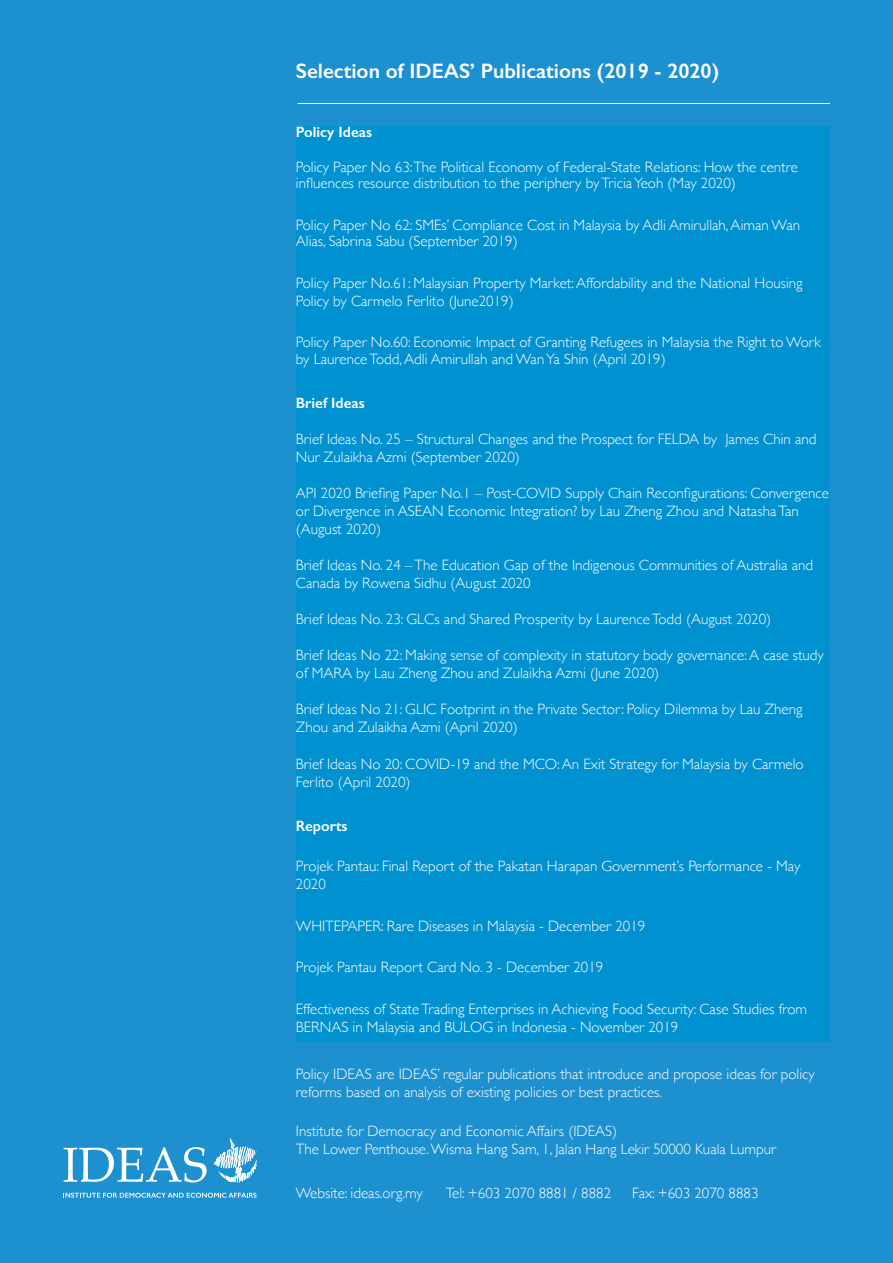
<style>
.page{position:relative;width:893px;height:1263px;background:#1d90d0}
.page>*{position:absolute;margin:0;border:0;box-sizing:border-box;transform-origin:0 0}
.t1{font:600 21px "Gill Sans";color:#fff}
.t2{font:300 15px/18px "Gill Sans";color:#fff}
.t3{font:600 15px "Gill Sans";color:#fff}
</style>
<div class="page">
<svg style="left:64px;top:1147px;width:143px;height:35px"></svg>
<svg style="left:213px;top:1137px;width:44px;height:45px"></svg>
<svg style="left:63px;top:1193px;width:194px;height:5px"></svg>
<hr style="left:298px;top:103px;width:532px;height:1px;background:#fff">
<div style="left:296px;top:126px;width:533px;height:916px;background:#0091d1"></div>
<p class="t1" style="left:296px;top:58px;width:425px">Selection of IDEAS’ Publications (2019 - 2020)</p>
<p class="t3" style="left:296px;top:123px;width:78px">Policy Ideas</p>
<p class="t2" style="left:296px;top:158px;width:504px;line-height:16.5px">Policy Paper No 63:The Political Economy of Federal-State Relations: How the centre influences resource distribution to the periphery by Tricia Yeoh (May 2020)</p>
<p class="t2" style="left:296px;top:216px;width:506px;line-height:16.5px">Policy Paper No 62: SMEs’ Compliance Cost in Malaysia by Adli Amirullah, Aiman Wan<br>Alias, Sabrina Sabu (September 2019)</p>
<p class="t2" style="left:296px;top:273px;width:508px">Policy Paper No.61: Malaysian Property Market: Affordability and the National Housing<br>Policy by Carmelo Ferlito (June2019)</p>
<p class="t2" style="left:296px;top:334px;width:526px;line-height:16.5px">Policy Paper No.60: Economic Impact of Granting Refugees in Malaysia the Right to Work by Laurence Todd, Adli Amirullah and Wan Ya Shin (April 2019)</p>
<p class="t3" style="left:296px;top:394px;width:71px">Brief Ideas</p>
<p class="t2" style="left:296px;top:430px;width:522px">Brief Ideas No. 25 – Structural Changes and the Prospect for FELDA by James Chin and<br>Nur Zulaikha Azmi (September 2020)</p>
<p class="t2" style="left:296px;top:484px;width:534px">API 2020 Briefing Paper No.1 – Post-COVID Supply Chain Reconfigurations: Convergence or Divergence in ASEAN Economic Integration? by Lau Zheng Zhou and Natasha Tan (August 2020)</p>
<p class="t2" style="left:296px;top:556px;width:519px">Brief Ideas No. 24 – The Education Gap of the Indigenous Communities of Australia and<br>Canada by Rowena Sidhu (August 2020</p>
<p class="t2" style="left:296px;top:610px;width:477px">Brief Ideas No. 23: GLCs and Shared Prosperity by Laurence Todd (August 2020)</p>
<p class="t2" style="left:296px;top:646px;width:529px">Brief Ideas No 22: Making sense of complexity in statutory body governance: A case study of MARA by Lau Zheng Zhou and Zulaikha Azmi (June 2020)</p>
<p class="t2" style="left:296px;top:700px;width:508px">Brief Ideas No 21: GLIC Footprint in the Private Sector: Policy Dilemma by Lau Zheng<br>Zhou and Zulaikha Azmi (April 2020)</p>
<p class="t2" style="left:296px;top:754px;width:509px">Brief Ideas No 20: COVID-19 and the MCO: An Exit Strategy for Malaysia by Carmelo<br>Ferlito (April 2020)</p>
<p class="t3" style="left:296px;top:817px;width:53px">Reports</p>
<p class="t2" style="left:296px;top:857px;width:506px">Projek Pantau: Final Report of the Pakatan Harapan Government’s Performance - May<br>2020</p>
<p class="t2" style="left:296px;top:916px;width:351px">WHITEPAPER: Rare Diseases in Malaysia - December 2019</p>
<p class="t2" style="left:296px;top:958px;width:309px">Projek Pantau Report Card No. 3 - December 2019</p>
<p class="t2" style="left:296px;top:999px;width:513px">Effectiveness of State Trading Enterprises in Achieving Food Security: Case Studies from<br>BERNAS in Malaysia and BULOG in Indonesia - November 2019</p>
<p class="t2" style="left:296px;top:1064px;width:520px">Policy IDEAS are IDEAS’ regular publications that introduce and propose ideas for policy reforms based on analysis of existing policies or best practices.</p>
<p class="t2" style="left:296px;top:1121px;width:482px">Institute for Democracy and Economic Affairs (IDEAS)<br>The Lower Penthouse. Wisma Hang Sam, 1, Jalan Hang Lekir 50000 Kuala Lumpur</p>
<p class="t2" style="left:296px;top:1183px;width:128px">Website: ideas.org.my</p>
<p class="t2" style="left:446px;top:1183px;width:167px">Tel: +603 2070 8881 / 8882</p>
<p class="t2" style="left:632px;top:1183px;width:128px">Fax: +603 2070 8883</p>
</div>
